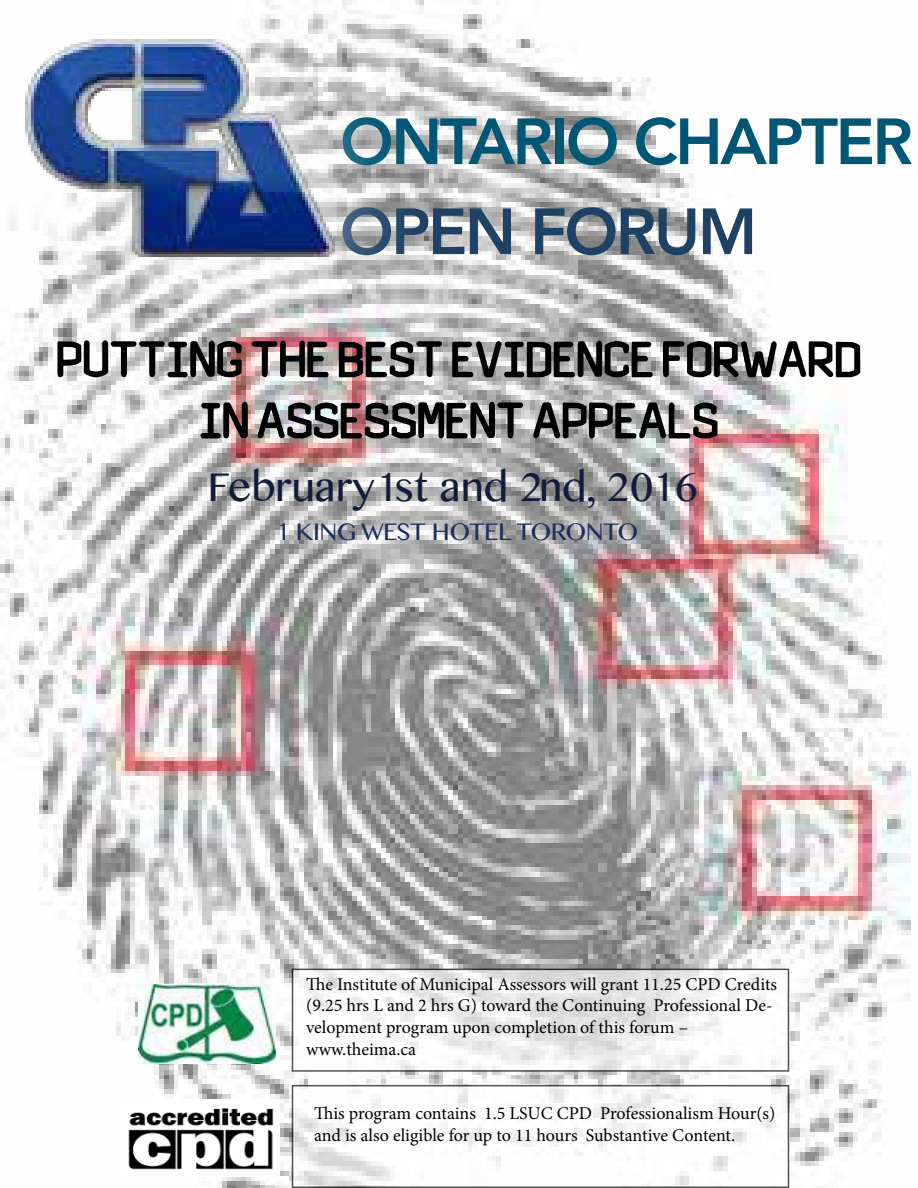
<style>
.page{position:relative;width:918px;height:1188px;background:#fff}
.page>*{position:absolute;margin:0;border:0;box-sizing:border-box;transform-origin:0 0}
.t1{font:800 64.5px "Avenir";letter-spacing:-.04em;color:#005775}
.t2{font:800 64.5px "Avenir";letter-spacing:-.04em;color:#1e4164}
.t3{font:51px/61.2px "CSI Cream Source Inside";color:#000;text-align:center}
.t4{font:45px "Kannada MN";color:#141c3c}
.t5{font:27px "Kannada MN";letter-spacing:-.02em;color:#1c305e}
.t6{font:18px/21.6px "Minion Pro";letter-spacing:-.005em;color:#000}
</style>
<div class="page">
<img style="left:0;top:0;width:910px;height:1188px">
<svg style="left:255px;top:495px;width:408px;height:72px;background:#b3b1b1"></svg>
<svg style="left:0;top:0;width:431px;height:363px"></svg>
<img style="left:25px;top:39px;width:309px;height:217px">
<img style="left:139px;top:985px;width:137px;height:78px">
<img style="left:121px;top:1100px;width:158px;height:76px">
<svg style="left:295px;top:972px;width:491px;height:97px"></svg>
<div style="left:292px;top:1086px;width:496px;height:101px;background:#fff"></div>
<h1 class="t1" style="left:340px;top:104px;width:575px">ONTARIO CHAPTER</h1>
<h1 class="t2" style="left:340px;top:194px;width:419px">OPEN FORUM</h1>
<h2 class="t3" style="left:56px;top:329px;width:807px">PUTTING THE BEST EVIDENCE FORWARD<br>IN ASSESSMENT APPEALS</h2>
<h3 class="t4" style="left:207px;top:459px;width:492px">February1st and 2nd, 2016</h3>
<h3 class="t5" style="left:276px;top:515px;width:364px">1 KING WEST HOTEL TORONTO</h3>
<p class="t6" style="left:306px;top:973px;width:472px">The Institute of Municipal Assessors will grant 11.25 CPD Credits (9.25 hrs L and 2 hrs G) toward the Continuing Professional De&shy;velopment program upon completion of this forum – www.theima.ca</p>
<p class="t6" style="left:314px;top:1103px;width:463px">This program contains 1.5 LSUC CPD Professionalism Hour(s) and is also eligible for up to 11 hours Substantive Content.</p>
</div>
